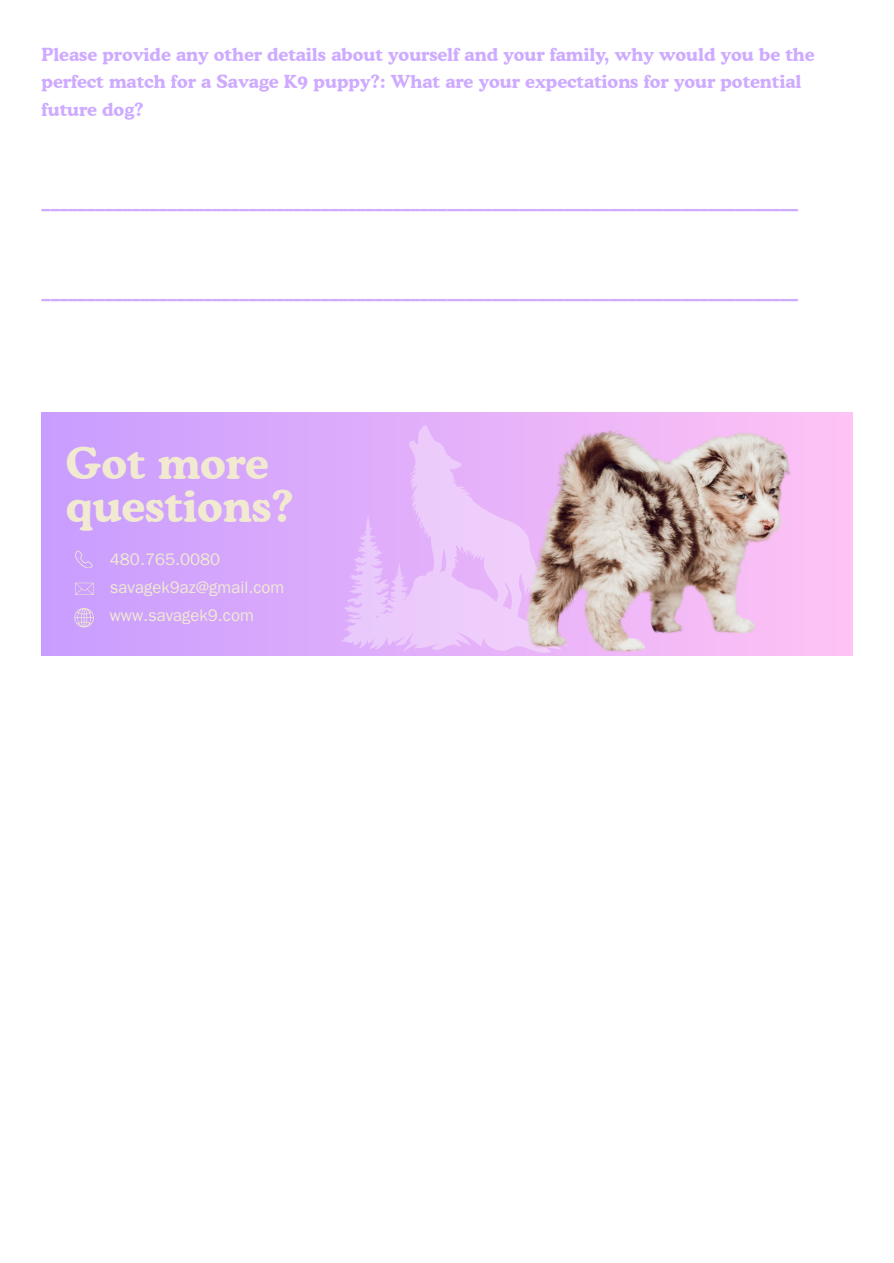
<style>
.page{position:relative;width:894px;height:1263px;background:#fff}
.page>*{position:absolute;margin:0;border:0;box-sizing:border-box;transform-origin:0 0}
.t1{font:700 43.2px/43.3px "Cooper BT";color:#f1ead1}
.t2{font:700 18px/27.6px "Cooper BT";color:#ceabff}
.t3{font:16.65px "Franklin Gothic LT Pro";color:#f1ead1}
</style>
<div class="page">
<svg style="left:42px;top:413px;width:810px;height:243px;background:#d5a6fc"></svg>
<svg style="left:75px;top:550px;width:18px;height:18px"></svg>
<svg style="left:74px;top:608px;width:19px;height:19px"></svg>
<svg style="left:340px;top:425px;width:132px;height:228px;background:#e5bbfa"></svg>
<svg style="left:75px;top:583px;width:19px;height:12px"></svg>
<img style="left:472px;top:413px;width:360px;height:243px">
<p class="t2" style="left:42px;top:40px;width:774px">Please provide any other details about yourself and your family, why would you be the perfect match for a Savage K9 puppy?: What are your expectations for your potential future dog?</p>
<p class="t2" style="left:42px;top:186px;width:757px">____________________________________________________________________________________</p>
<p class="t2" style="left:42px;top:276px;width:757px">____________________________________________________________________________________</p>
<p class="t1" style="left:66px;top:441px;width:230px">Got more questions?</p>
<p class="t3" style="left:110px;top:554px;width:112px">480.765.0080</p>
<p class="t3" style="left:110px;top:582px;width:176px">savagek9az@gmail.com</p>
<p class="t3" style="left:110px;top:610px;width:145px">www.savagek9.com</p>
</div>
